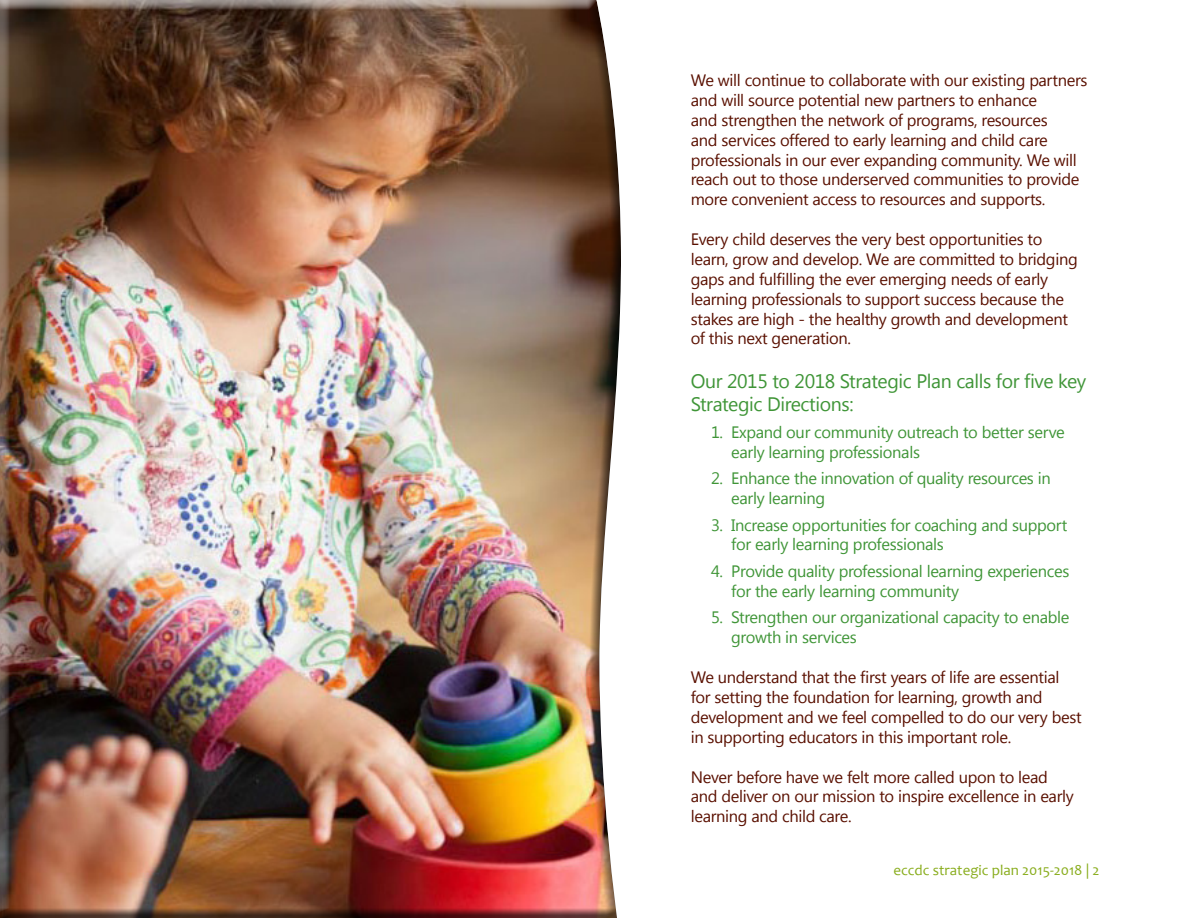
<style>
.page{position:relative;width:1188px;height:918px;background:#fff}
.page>*{position:absolute;margin:0;border:0;box-sizing:border-box;transform-origin:0 0}
.t1{font:19.5px/23.4px "Segoe UI";letter-spacing:-.02em;color:#3f9537}
.t2{font:16.5px/19.8px "Segoe UI";letter-spacing:-.02em;color:#5a1000}
.t3{font:16.5px/19.8px "Segoe UI";letter-spacing:-.02em;color:#3f9537}
.t4{font:15px "Candara";color:#89ad1d}
.s1{font-family:"Segoe UI"}
</style>
<div class="page">
<div style="left:0;top:0;width:622px;height:918px;background:#231f20;opacity:.75"></div>
<p class="t2" style="left:691px;top:70px;width:398px">We will continue to collaborate with our existing partners and will source potential new partners to enhance<br>and strengthen the network of programs, resources<br>and services offered to early learning and child care professionals in our ever expanding community. We will reach out to those underserved communities to provide more convenient access to resources and supports.</p>
<p class="t2" style="left:691px;top:229px;width:389px">Every child deserves the very best opportunities to learn, grow and develop. We are committed to bridging gaps and fulfilling the ever emerging needs of early learning professionals to support success because the stakes are high - the healthy growth and development of this next generation.</p>
<p class="t1" style="left:691px;top:369px;width:397px">Our 2015 to 2018 Strategic Plan calls for five key<br>Strategic Directions:</p>
<p class="t3" style="left:731px;top:421px;width:335px;text-indent:-20px">1. Expand our community outreach to better serve early learning professionals</p>
<p class="t3" style="left:731px;top:468px;width:321px;text-indent:-20px">2. Enhance the innovation of quality resources in early learning</p>
<p class="t3" style="left:731px;top:514px;width:338px;text-indent:-20px">3. Increase opportunities for coaching and support for early learning professionals</p>
<p class="t3" style="left:731px;top:561px;width:340px;text-indent:-20px">4. Provide quality professional learning experiences for the early learning community</p>
<p class="t3" style="left:731px;top:607px;width:340px;text-indent:-20px">5. Strengthen our organizational capacity to enable growth in services</p>
<p class="t2" style="left:691px;top:667px;width:392px">We understand that the first years of life are essential for setting the foundation for learning, growth and development and we feel compelled to do our very best in supporting educators in this important role.</p>
<p class="t2" style="left:691px;top:766px;width:385px">Never before have we felt more called upon to lead and deliver on our mission to inspire excellence in early learning and child care.</p>
<p class="t4" style="left:893px;top:861px;width:208px">eccdc strategic plan 2015-2018 <span class="s1">|</span> 2</p>
</div>
